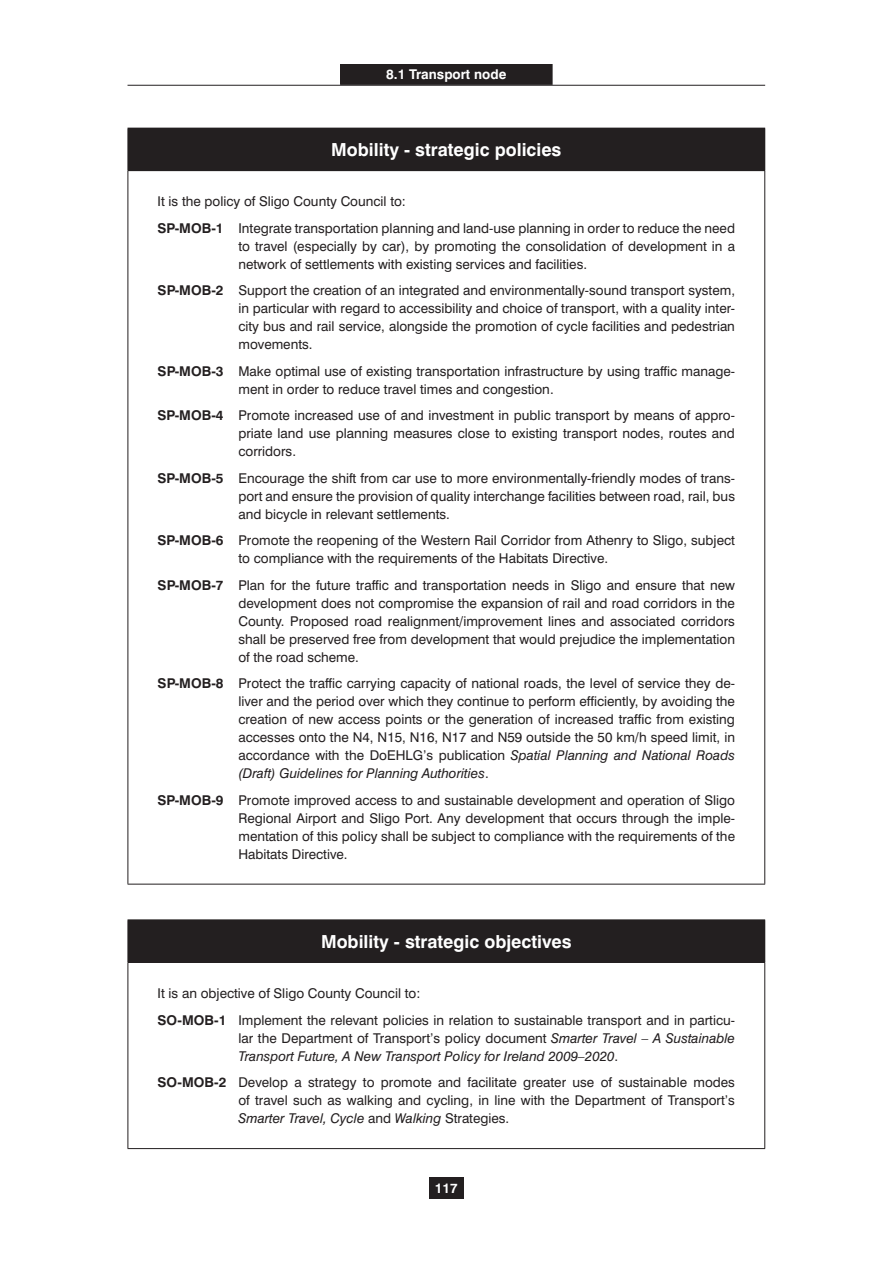
<style>
.page{position:relative;width:893px;height:1263px;background:#fff}
.page>*{position:absolute;margin:0;border:0;box-sizing:border-box;transform-origin:0 0}
.t1{font:700 18px "Swiss 721 BT";color:#fff}
.t2{font:13.5px/18px "Swiss 721 BT";color:#231f20;text-align:justify}
.t3{font:italic 13.5px/18px "Swiss 721 BT";color:#231f20}
.t4{font:700 13.5px "Swiss 721 BT";color:#fff}
.s1{font-weight:700}
.s2{font-style:italic}
.s3{font-style:normal}
</style>
<div class="page">
<hr style="left:128px;top:85px;width:637px;height:1px;background:#231f20">
<div style="left:341px;top:65px;width:211px;height:19px;background:#231f20"></div>
<div style="left:340px;top:64px;width:213px;height:21px;border:2px solid #231f20"></div>
<div style="left:429px;top:1177px;width:35px;height:22px;background:#231f20"></div>
<div style="left:128px;top:128px;width:637px;height:43px;background:#231f20"></div>
<hr style="left:128px;top:171px;width:1px;height:713px;background:#231f20">
<hr style="left:764px;top:171px;width:1px;height:713px;background:#231f20">
<hr style="left:128px;top:884px;width:637px;height:1px;background:#231f20">
<div style="left:128px;top:920px;width:637px;height:42px;background:#231f20"></div>
<hr style="left:128px;top:962px;width:637px;height:1px;background:#231f20">
<hr style="left:128px;top:963px;width:1px;height:185px;background:#231f20">
<hr style="left:764px;top:963px;width:1px;height:185px;background:#231f20">
<hr style="left:128px;top:1148px;width:637px;height:1px;background:#231f20">
<p class="t4" style="left:386px;top:69px;width:122px">8.1 Transport node</p>
<h1 class="t1" style="left:331px;top:143px;width:232px">Mobility - strategic policies</h1>
<p class="t2" style="left:158px;top:190px;width:579px;line-height:26.5px">It is the policy of Sligo County Council to:<br><span class="s1">SP-MOB-1</span> Integrate transportation planning and land-use planning in order to reduce the need</p>
<p class="t2" style="left:238px;top:238px;width:498px">to travel (especially by car), by promoting the consolidation of development in a network of settlements with existing services and facilities.</p>
<p class="t2" style="left:238px;top:283px;width:498px;text-indent:-81px"><span class="s1">SP-MOB-2</span> Support the creation of an integrated and environmentally-sound transport system, in particular with regard to accessibility and choice of transport, with a quality inter&shy;city bus and rail service, alongside the promotion of cycle facilities and pedestrian movements.</p>
<p class="t2" style="left:238px;top:363px;width:498px;text-indent:-81px"><span class="s1">SP-MOB-3</span> Make optimal use of existing transportation infrastructure by using traffic manage&shy;ment in order to reduce travel times and congestion.</p>
<p class="t2" style="left:238px;top:408px;width:498px;text-indent:-81px"><span class="s1">SP-MOB-4</span> Promote increased use of and investment in public transport by means of appro&shy;priate land use planning measures close to existing transport nodes, routes and corridors.</p>
<p class="t2" style="left:238px;top:470px;width:498px;text-indent:-81px"><span class="s1">SP-MOB-5</span> Encourage the shift from car use to more environmentally-friendly modes of trans&shy;port and ensure the provision of quality interchange facilities between road, rail, bus and bicycle in relevant settlements.</p>
<p class="t2" style="left:238px;top:533px;width:498px;text-indent:-81px"><span class="s1">SP-MOB-6</span> Promote the reopening of the Western Rail Corridor from Athenry to Sligo, subject to compliance with the requirements of the Habitats Directive.</p>
<p class="t2" style="left:238px;top:577px;width:498px;text-indent:-81px"><span class="s1">SP-MOB-7</span> Plan for the future traffic and transportation needs in Sligo and ensure that new development does not compromise the expansion of rail and road corridors in the County. Proposed road realignment/improvement lines and associated corridors shall be preserved free from development that would prejudice the implementation of the road scheme.</p>
<p class="t2" style="left:238px;top:676px;width:498px;text-indent:-81px"><span class="s1">SP-MOB-8</span> Protect the traffic carrying capacity of national roads, the level of service they de&shy;liver and the period over which they continue to perform efficiently, by avoiding the creation of new access points or the generation of increased traffic from existing accesses onto the N4, N15, N16, N17 and N59 outside the 50 km/h speed limit, in accordance with the DoEHLG’s publication <span class="s2">Spatial Planning and National Roads (Draft) Guidelines for Planning Authorities</span>.</p>
<p class="t2" style="left:238px;top:792px;width:498px;text-indent:-81px"><span class="s1">SP-MOB-9</span> Promote improved access to and sustainable development and operation of Sligo Regional Airport and Sligo Port. Any development that occurs through the imple&shy;mentation of this policy shall be subject to compliance with the requirements of the Habitats Directive.</p>
<h1 class="t1" style="left:321px;top:935px;width:252px">Mobility - strategic objectives</h1>
<p class="t2" style="left:158px;top:981px;width:579px;line-height:26.5px">It is an objective of Sligo County Council to:<br><span class="s1">SO-MOB-1</span> Implement the relevant policies in relation to sustainable transport and in particu-</p>
<p class="t3" style="left:238px;top:1030px;width:498px"><span class="s3">lar the Department of Transport’s policy document</span> Smarter Travel – A Sustainable<br>Transport Future, A New Transport Policy for Ireland 2009–2020<span class="s3">.</span></p>
<p class="t2" style="left:238px;top:1075px;width:498px;text-indent:-81px"><span class="s1">SO-MOB-2</span> Develop a strategy to promote and facilitate greater use of sustainable modes of travel such as walking and cycling, in line with the Department of Transport’s <span class="s2">Smarter Travel, Cycle</span> and <span class="s2">Walking</span> Strategies.</p>
<p class="t4" style="left:435px;top:1183px;width:24px">117</p>
</div>
